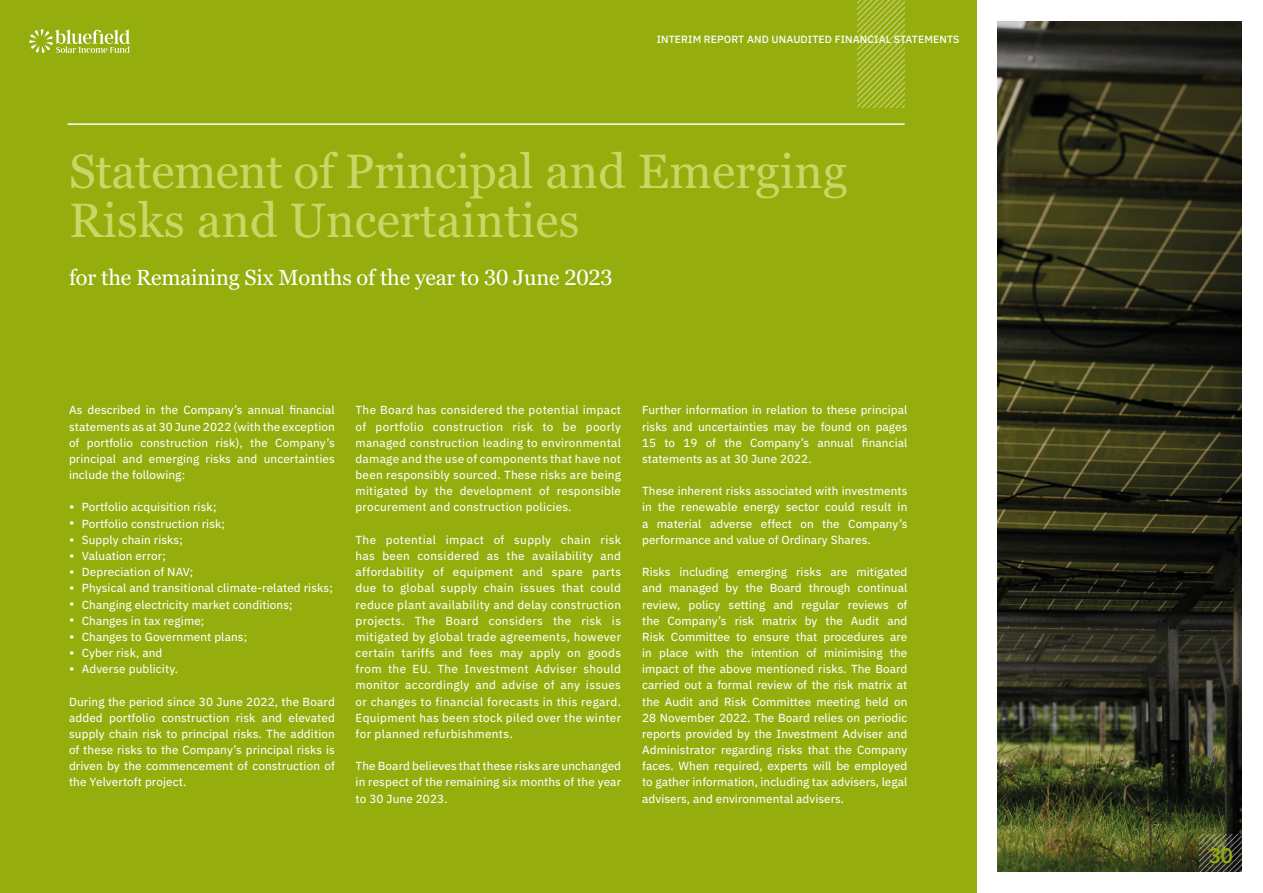
<style>
.page{position:relative;width:1263px;height:893px;background:#fff}
.page>*{position:absolute;margin:0;border:0;box-sizing:border-box;transform-origin:0 0}
.t1{font:48px/48.4px "Georgia Pro";letter-spacing:.005em;color:#c8d864}
.t2{font:21.75px "Georgia Pro";letter-spacing:-.01em;color:#fff}
.t3{font:500 21px "IBM Plex Sans";color:#95ad0d}
.t4{font:11.7px/16.2px "IBM Plex Sans Text";letter-spacing:.01em;color:#fff;text-align:justify}
.t5{font:500 10.5px "IBM Plex Sans";letter-spacing:.01em;color:#fff}
.s1{font-size:13.5px}
</style>
<div class="page">
<div style="left:0;top:0;width:976px;height:893px;background:#95ad0d"></div>
<img style="left:998px;top:21px;width:244px;height:851px">
<hr style="left:68px;top:123px;width:836px;height:2px;background:#fff">
<svg style="left:858px;top:0;width:46px;height:107px"></svg>
<svg style="left:1199px;top:835px;width:43px;height:37px;background:#454933"></svg>
<svg style="left:29px;top:29px;width:101px;height:24px"></svg>
<p class="t5" style="left:657px;top:31px;width:304px">INTERIM REPORT AND UNAUDITED FINANCIAL STATEMENTS</p>
<p class="t1" style="left:69px;top:149px;width:780px">Statement of Principal and Emerging<br>Risks and Uncertainties</p>
<p class="t2" style="left:69px;top:265px;width:545px">for the Remaining Six Months of the year to 30 June 2023</p>
<p class="t4" style="left:69px;top:401px;width:267px">As described in the Company’s annual financial statements as at 30 June 2022 (with the exception of portfolio construction risk), the Company’s principal and emerging risks and uncertainties include the following:</p>
<p class="t4" style="left:69px;top:498px;width:149px"><span class="s1">•</span> Portfolio acquisition risk;</p>
<p class="t4" style="left:69px;top:514px;width:158px"><span class="s1">•</span> Portfolio construction risk;</p>
<p class="t4" style="left:69px;top:531px;width:115px"><span class="s1">•</span> Supply chain risks;</p>
<p class="t4" style="left:69px;top:547px;width:98px"><span class="s1">•</span> Valuation error;</p>
<p class="t4" style="left:69px;top:563px;width:126px"><span class="s1">•</span> Depreciation of NAV;</p>
<p class="t4" style="left:69px;top:579px;width:265px"><span class="s1">•</span> Physical and transitional climate-related risks;</p>
<p class="t4" style="left:69px;top:595px;width:225px"><span class="s1">•</span> Changing electricity market conditions;</p>
<p class="t4" style="left:69px;top:611px;width:137px"><span class="s1">•</span> Changes in tax regime;</p>
<p class="t4" style="left:69px;top:628px;width:180px"><span class="s1">•</span> Changes to Government plans;</p>
<p class="t4" style="left:69px;top:644px;width:95px"><span class="s1">•</span> Cyber risk, and</p>
<p class="t4" style="left:69px;top:660px;width:111px"><span class="s1">•</span> Adverse publicity.</p>
<p class="t4" style="left:69px;top:692px;width:267px">During the period since 30 June 2022, the Board added portfolio construction risk and elevated supply chain risk to principal risks. The addition of these risks to the Company’s principal risks is driven by the commencement of construction of the Yelvertoft project.</p>
<p class="t4" style="left:356px;top:401px;width:267px">The Board has considered the potential impact of portfolio construction risk to be poorly managed construction leading to environmental damage and the use of components that have not been responsibly sourced. These risks are being mitigated by the development of responsible procurement and construction policies.</p>
<p class="t4" style="left:356px;top:531px;width:267px">The potential impact of supply chain risk has been considered as the availability and affordability of equipment and spare parts due to global supply chain issues that could reduce plant availability and delay construction projects. The Board considers the risk is mitigated by global trade agreements, however certain tariffs and fees may apply on goods from the EU. The Investment Adviser should monitor accordingly and advise of any issues or changes to financial forecasts in this regard.<br>Equipment has been stock piled over the winter for planned refurbishments.</p>
<p class="t4" style="left:356px;top:757px;width:267px">The Board believes that these risks are unchanged in respect of the remaining six months of the year to 30 June 2023.</p>
<p class="t4" style="left:642px;top:401px;width:267px">Further information in relation to these principal risks and uncertainties may be found on pages 15 to 19 of the Company’s annual financial statements as at 30 June 2022.</p>
<p class="t4" style="left:642px;top:482px;width:267px">These inherent risks associated with investments in the renewable energy sector could result in a material adverse effect on the Company’s performance and value of Ordinary Shares.</p>
<p class="t4" style="left:642px;top:563px;width:267px">Risks including emerging risks are mitigated and managed by the Board through continual review, policy setting and regular reviews of the Company’s risk matrix by the Audit and Risk Committee to ensure that procedures are in place with the intention of minimising the impact of the above mentioned risks. The Board carried out a formal review of the risk matrix at the Audit and Risk Committee meeting held on 28 November 2022. The Board relies on periodic reports provided by the Investment Adviser and Administrator regarding risks that the Company faces. When required, experts will be employed to gather information, including tax advisers, legal advisers, and environmental advisers.</p>
<p class="t3" style="left:1209px;top:839px;width:26px">30</p>
</div>
